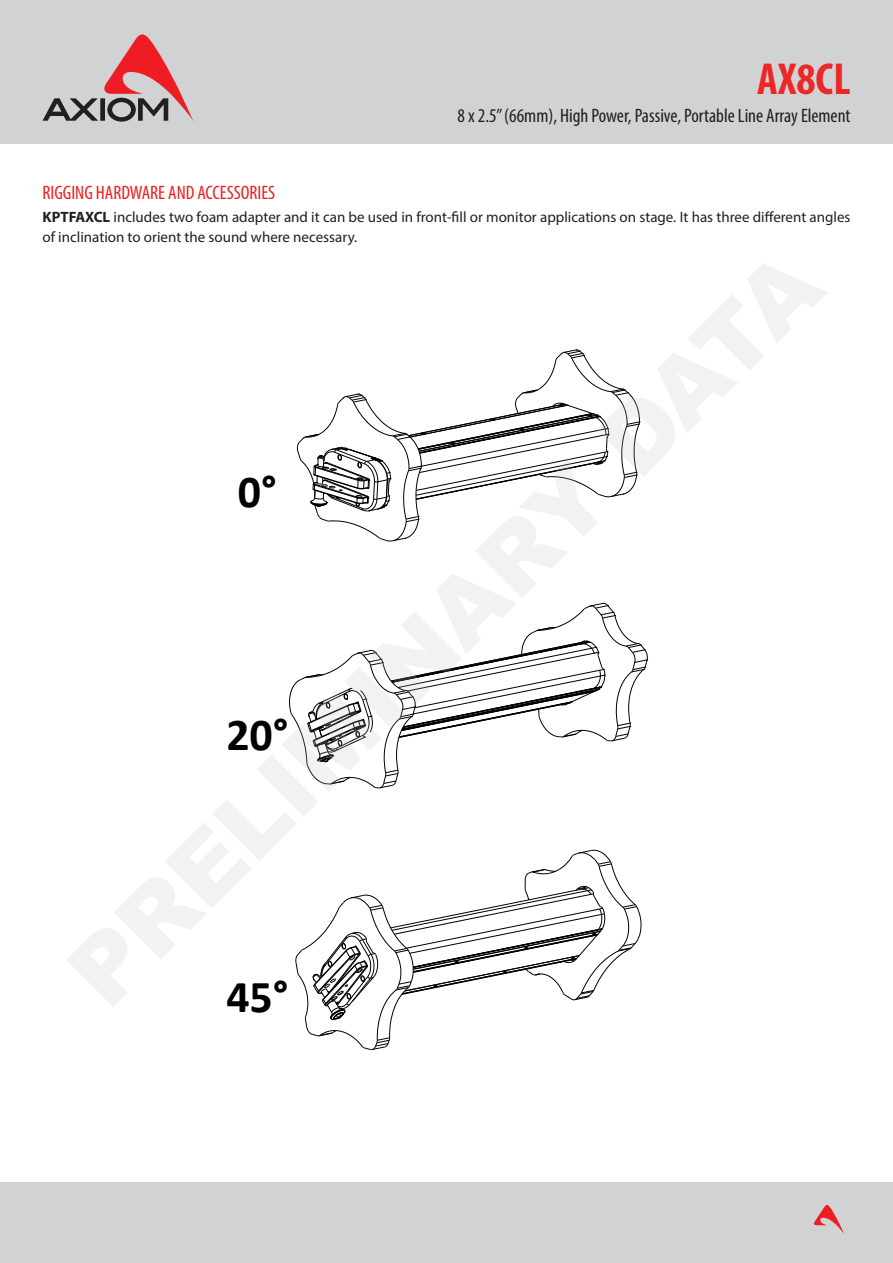
<style>
.page{position:relative;width:893px;height:1263px;background:#fff}
.page>*{position:absolute;margin:0;border:0;box-sizing:border-box;transform-origin:0 0}
.t1{font:700 45.9px "Calibri";color:#000001}
.t2{font:700 condensed 45px "Myriad Pro";color:#ed2626}
.t3{font:condensed 19.5px "Myriad Pro";color:#231f20}
.t4{font:condensed 19.5px "Myriad Pro";color:#ee1d23}
.t5{font:15px/19.5px "Myriad Pro";color:#231f20}
.s1{font-weight:700}
</style>
<div class="page">
<div style="left:0;top:1183px;width:893px;height:80px;background:#d1d2d4"></div>
<div style="left:0;top:0;width:893px;height:143px;background:#d1d2d4"></div>
<svg style="left:43px;top:34px;width:151px;height:88px"></svg>
<svg style="left:814px;top:1205px;width:30px;height:29px"></svg>
<svg style="left:297px;top:349px;width:343px;height:193px"></svg>
<svg style="left:289px;top:603px;width:359px;height:186px"></svg>
<svg style="left:295px;top:849px;width:347px;height:201px"></svg>
<h2 class="t2" style="left:757px;top:51px;width:95px">AX8CL</h2>
<h3 class="t3" style="left:458px;top:104px;width:394px">8 x 2.5” (66mm), High Power, Passive, Portable Line Array Element</h3>
<h3 class="t4" style="left:43px;top:180px;width:234px">RIGGING HARDWARE AND ACCESSORIES</h3>
<p class="t5" style="left:43px;top:207px;width:809px"><span class="s1">KPTFAXCL</span> includes two foam adapter and it can be used in front-fill or monitor applications on stage. It has three different angles of inclination to orient the sound where necessary.</p>
<h1 class="t1" style="left:238px;top:459px;width:40px">0°</h1>
<h1 class="t1" style="left:226px;top:702px;width:64px">20°</h1>
<h1 class="t1" style="left:226px;top:964px;width:64px">45°</h1>
</div>
